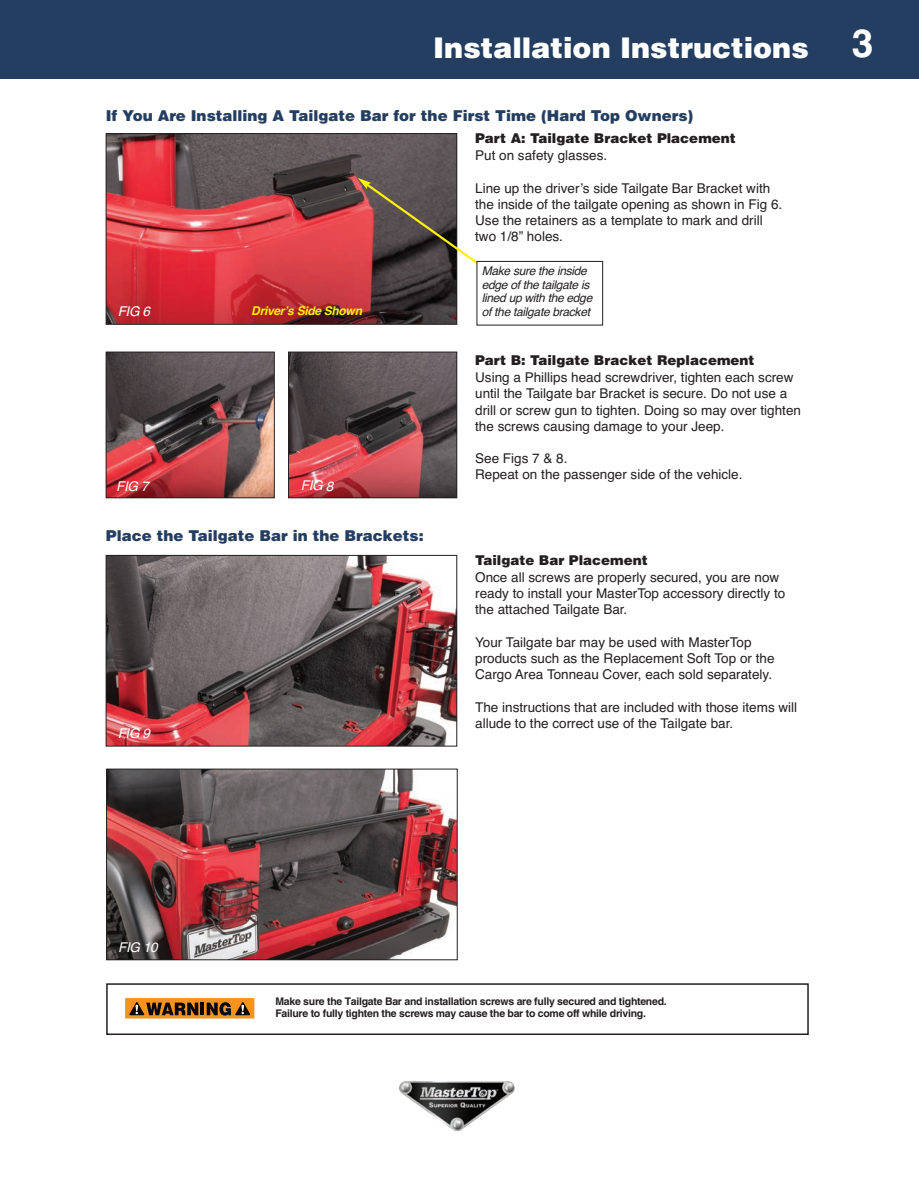
<style>
.page{position:relative;width:919px;height:1189px;background:#fff}
.page>*{position:absolute;margin:0;border:0;box-sizing:border-box;transform-origin:0 0}
.t1{font:900 28.5px "Helvetica";color:#fff}
.t2{font:900 15px "Helvetica";color:#233e61}
.t3{font:13.5px/16.2px "Helvetica";color:#231f20}
.t4{font:900 13.5px "Helvetica";color:#231f20}
.t5{font:italic 13.5px "Helvetica";letter-spacing:-.025em;color:#fff}
.t6{font:italic 12px/13.5px "Helvetica";letter-spacing:-.025em;color:#231f20}
.t7{font:italic 700 12px "Helvetica";letter-spacing:-.025em;color:#fff101}
.t8{font:700 condensed 10.5px/12px "Helvetica";letter-spacing:-.025em;color:#231f20}
.s1{font-weight:700;font-size:39px}
</style>
<div class="page">
<div style="left:0;top:0;width:918px;height:79px;background:#233e61"></div>
<img style="left:399px;top:1081px;width:116px;height:50px">
<div style="left:106px;top:983px;width:702px;height:52px;border:2px solid #231f20"></div>
<svg style="left:125px;top:998px;width:129px;height:20px;background:#a26318"></svg>
<img style="left:108px;top:135px;width:347px;height:188px">
<div style="left:106px;top:133px;width:351px;height:192px;border:1px solid #231f20"></div>
<svg style="left:357px;top:178px;width:130px;height:93px"></svg>
<div style="left:477px;top:262px;width:125px;height:63px;background:#fff"></div>
<div style="left:476px;top:261px;width:127px;height:64px;border:1px solid #231f20"></div>
<img style="left:108px;top:354px;width:164px;height:142px">
<div style="left:106px;top:352px;width:168px;height:146px;border:1px solid #231f20"></div>
<img style="left:290px;top:354px;width:165px;height:142px">
<div style="left:288px;top:352px;width:169px;height:146px;border:1px solid #231f20"></div>
<img style="left:108px;top:557px;width:347px;height:187px">
<div style="left:106px;top:555px;width:351px;height:191px;border:1px solid #231f20"></div>
<img style="left:108px;top:770px;width:347px;height:188px">
<div style="left:106px;top:768px;width:351px;height:192px;border:1px solid #231f20"></div>
<h1 class="t1" style="left:433px;top:29px;width:442px">Installation Instructions <span class="s1">3</span></h1>
<p class="t2" style="left:106px;top:106px;width:589px">If You Are Installing A Tailgate Bar for the First Time (Hard Top Owners)</p>
<p class="t5" style="left:118px;top:304px;width:34px">FIG 6</p>
<p class="t7" style="left:251px;top:304px;width:112px">Driver’s Side Shown</p>
<p class="t5" style="left:116px;top:478px;width:34px">FIG 7</p>
<p class="t5" style="left:301px;top:478px;width:34px">FIG 8</p>
<p class="t2" style="left:106px;top:526px;width:319px">Place the Tailgate Bar in the Brackets:</p>
<p class="t5" style="left:118px;top:725px;width:34px">FIG 9</p>
<p class="t4" style="left:475px;top:130px;width:262px">Part A: Tailgate Bracket Placement</p>
<p class="t3" style="left:475px;top:147px;width:134px">Put on safety glasses.</p>
<p class="t3" style="left:475px;top:180px;width:308px">Line up the driver’s side Tailgate Bar Bracket with the inside of the tailgate opening as shown in Fig 6.<br>Use the retainers as a template to mark and drill two 1/8” holes.</p>
<p class="t6" style="left:481px;top:264px;width:112px">Make sure the inside edge of the tailgate is lined up with the edge of the tailgate bracket</p>
<p class="t4" style="left:475px;top:352px;width:281px">Part B: Tailgate Bracket Replacement</p>
<p class="t3" style="left:475px;top:369px;width:327px">Using a Phillips head screwdriver, tighten each screw until the Tailgate bar Bracket is secure. Do not use a drill or screw gun to tighten. Doing so may over tighten the screws causing damage to your Jeep.</p>
<p class="t3" style="left:475px;top:450px;width:269px">See Figs 7 &amp; 8.<br>Repeat on the passenger side of the vehicle.</p>
<p class="t4" style="left:475px;top:551px;width:174px">Tailgate Bar Placement</p>
<p class="t3" style="left:475px;top:569px;width:311px">Once all screws are properly secured, you are now ready to install your MasterTop accessory directly to the attached Tailgate Bar.</p>
<p class="t3" style="left:475px;top:634px;width:301px">Your Tailgate bar may be used with MasterTop products such as the Replacement Soft Top or the<br>Cargo Area Tonneau Cover, each sold separately.</p>
<p class="t3" style="left:475px;top:699px;width:323px">The instructions that are included with those items will allude to the correct use of the Tailgate bar.</p>
<p class="t5" style="left:118px;top:939px;width:41px">FIG 10</p>
<p class="t8" style="left:275px;top:996px;width:393px">Make sure the Tailgate Bar and installation screws are fully secured and tightened.<br>Failure to fully tighten the screws may cause the bar to come off while driving.</p>
</div>
